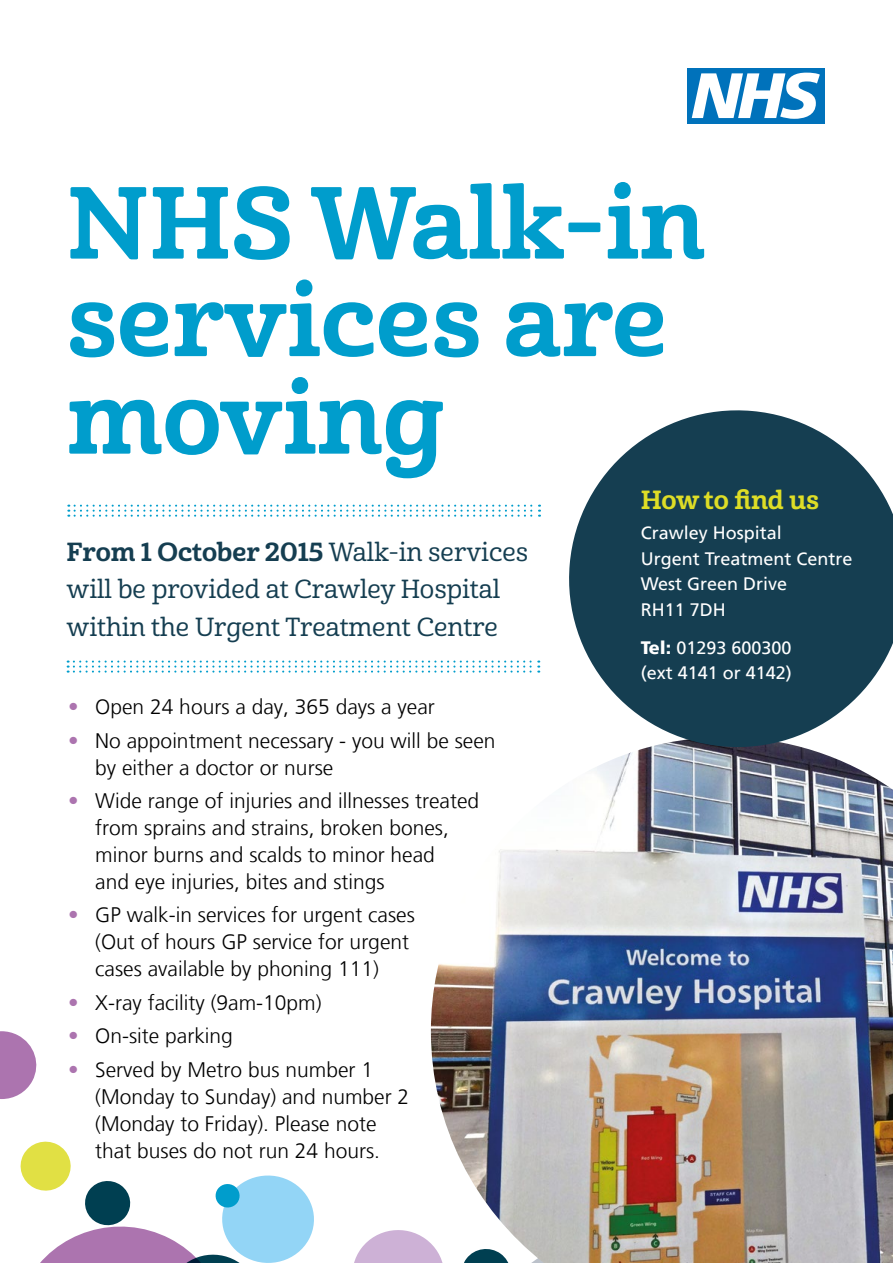
<style>
.page{position:relative;width:893px;height:1263px;background:#fff}
.page>*{position:absolute;margin:0;border:0;box-sizing:border-box;transform-origin:0 0}
.t1{font:99px/97.5px "Cabrito Nor Bol";color:#009dcc}
.t2{font:25.5px "Cabrito Nor Bol";color:#dedd26}
.t3{font:25.35px/37.5px "Cabrito Nor Med";color:#153e51}
.t4{font:25.35px "Cabrito Nor Bol";color:#153e51}
.t5{font:300 21px/27px "Frutiger LT";color:#000}
.t6{font:18px/25.5px "Frutiger LT";color:#fff}
.s1{font-family:"Cabrito Nor Med"}
.s2{color:#ac74af}
.s3{font-weight:900}
</style>
<div class="page">
<svg style="left:0;top:1031px;width:37px;height:68px"></svg>
<svg style="left:354px;top:1230px;width:77px;height:33px"></svg>
<svg style="left:20px;top:1141px;width:294px;height:122px"></svg>
<svg style="left:68px;top:660px;width:471px;height:13px"></svg>
<div style="left:688px;top:68px;width:137px;height:55px;background:#0072bb"></div>
<svg style="left:692px;top:73px;width:128px;height:46px"></svg>
<img style="left:431px;top:754px;width:462px;height:509px">
<svg style="left:75px;top:505px;width:465px;height:12px"></svg>
<svg style="left:569px;top:410px;width:324px;height:344px;fill:#153e51"></svg>
<h1 class="t1" style="left:67px;top:177px;width:640px">NHS Walk-in services are moving</h1>
<p class="t4" style="left:67px;top:535px;width:463px">From 1 October 2015 <span class="s1">Walk-in services</span></p>
<p class="t3" style="left:67px;top:571px;width:435px">will be provided at Crawley Hospital within the Urgent Treatment Centre</p>
<p class="t5" style="left:68px;top:694px;width:368px"><span class="s2">•</span> Open 24 hours a day, 365 days a year</p>
<p class="t5" style="left:95px;top:727px;width:402px;text-indent:-27px"><span class="s2">•</span> No appointment necessary - you will be seen by either a doctor or nurse</p>
<p class="t5" style="left:95px;top:787px;width:385px;text-indent:-27px"><span class="s2">•</span> Wide range of injuries and illnesses treated from sprains and strains, broken bones, minor burns and scalds to minor head<br>and eye injuries, bites and stings</p>
<p class="t5" style="left:95px;top:902px;width:321px;text-indent:-27px"><span class="s2">•</span> GP walk-in services for urgent cases (Out of hours GP service for urgent cases available by phoning 111)</p>
<p class="t5" style="left:68px;top:989px;width:255px"><span class="s2">•</span> X-ray facility (9am-10pm)</p>
<p class="t5" style="left:68px;top:1023px;width:166px"><span class="s2">•</span> On-site parking</p>
<p class="t5" style="left:95px;top:1056px;width:315px;text-indent:-27px"><span class="s2">•</span> Served by Metro bus number 1 (Monday to Sunday) and number 2 (Monday to Friday). Please note that buses do not run 24 hours.</p>
<p class="t2" style="left:641px;top:484px;width:180px">How to find us</p>
<p class="t6" style="left:641px;top:520px;width:213px">Crawley Hospital<br>Urgent Treatment Centre<br>West Green Drive<br>RH11 7DH</p>
<p class="t6" style="left:641px;top:635px;width:153px"><span class="s3">Tel:</span> 01293 600300 (ext 4141 or 4142)</p>
</div>
